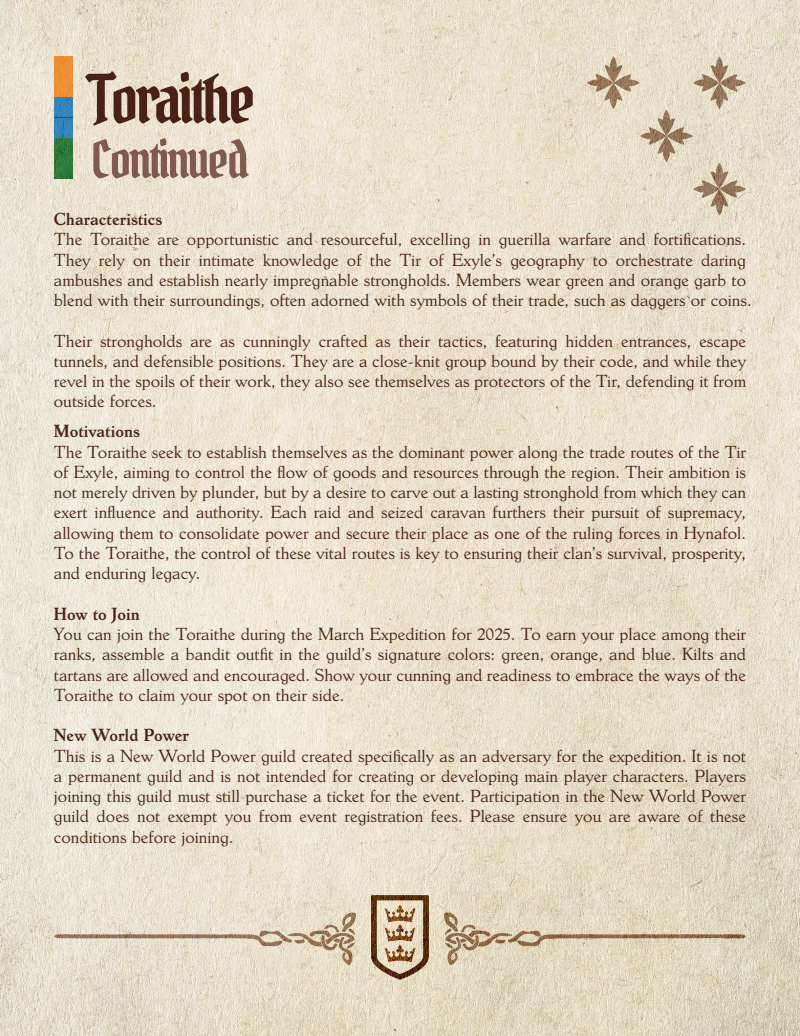
<style>
.page{position:relative;width:800px;height:1036px;background:#fff}
.page>*{position:absolute;margin:0;border:0;box-sizing:border-box;transform-origin:0 0}
.t1{font:65.62px "Pirata One";letter-spacing:-.04em;color:#492214}
.t2{font:50.94px "Pirata One";letter-spacing:-.04em;color:#805a4f}
.t3{font:16.88px/20.2px "Dutch Mediaeval Pro";color:#492214;text-align:justify}
.t4{font:700 16.88px "Dutch Mediaeval Pro";color:#492214}
</style>
<div class="page">
<img style="left:0;top:0;width:800px;height:1035px">
<svg style="left:587px;top:56px;width:159px;height:159px"></svg>
<svg style="left:371px;top:895px;width:58px;height:84px"></svg>
<svg style="left:444px;top:912px;width:302px;height:53px"></svg>
<svg style="left:54px;top:912px;width:303px;height:53px"></svg>
<svg style="left:54px;top:56px;width:19px;height:41px"></svg>
<svg style="left:54px;top:97px;width:19px;height:41px"></svg>
<svg style="left:54px;top:138px;width:19px;height:40px"></svg>
<h1 class="t1" style="left:89px;top:58px;width:168px">Toraithe</h1>
<h2 class="t2" style="left:91px;top:127px;width:159px">Continued</h2>
<p class="t4" style="left:54px;top:209px;width:110px">Characteristics</p>
<p class="t3" style="left:54px;top:229px;width:699px;text-align:left">The Toraithe are opportunistic and resourceful, excelling in guerilla warfare and fortifications.<br>They rely on their intimate knowledge of the Tir of Exyle’s geography to orchestrate daring ambushes and establish nearly impregnable strongholds. Members wear green and orange garb to blend with their surroundings, often adorned with symbols of their trade, such as daggers or coins.</p>
<p class="t3" style="left:54px;top:330px;width:694px">Their strongholds are as cunningly crafted as their tactics, featuring hidden entrances, escape tunnels, and defensible positions. They are a close-knit group bound by their code, and while they revel in the spoils of their work, they also see themselves as protectors of the Tir, defending it from outside forces.</p>
<p class="t4" style="left:54px;top:421px;width:88px">Motivations</p>
<p class="t3" style="left:54px;top:441px;width:694px">The Toraithe seek to establish themselves as the dominant power along the trade routes of the Tir of Exyle, aiming to control the flow of goods and resources through the region. Their ambition is not merely driven by plunder, but by a desire to carve out a lasting stronghold from which they can exert influence and authority. Each raid and seized caravan furthers their pursuit of supremacy, allowing them to consolidate power and secure their place as one of the ruling forces in Hynafol.<br>To the Toraithe, the control of these vital routes is key to ensuring their clan’s survival, prosperity, and enduring legacy.</p>
<p class="t4" style="left:54px;top:604px;width:87px">How to Join</p>
<p class="t3" style="left:54px;top:623px;width:694px">You can join the Toraithe during the March Expedition for 2025. To earn your place among their ranks, assemble a bandit outfit in the guild’s signature colors: green, orange, and blue. Kilts and tartans are allowed and encouraged. Show your cunning and readiness to embrace the ways of the Toraithe to claim your spot on their side.</p>
<p class="t4" style="left:54px;top:725px;width:137px">New World Power</p>
<p class="t3" style="left:54px;top:745px;width:694px">This is a New World Power guild created specifically as an adversary for the expedition. It is not a permanent guild and is not intended for creating or developing main player characters. Players joining this guild must still purchase a ticket for the event. Participation in the New World Power guild does not exempt you from event registration fees. Please ensure you are aware of these conditions before joining.</p>
</div>
